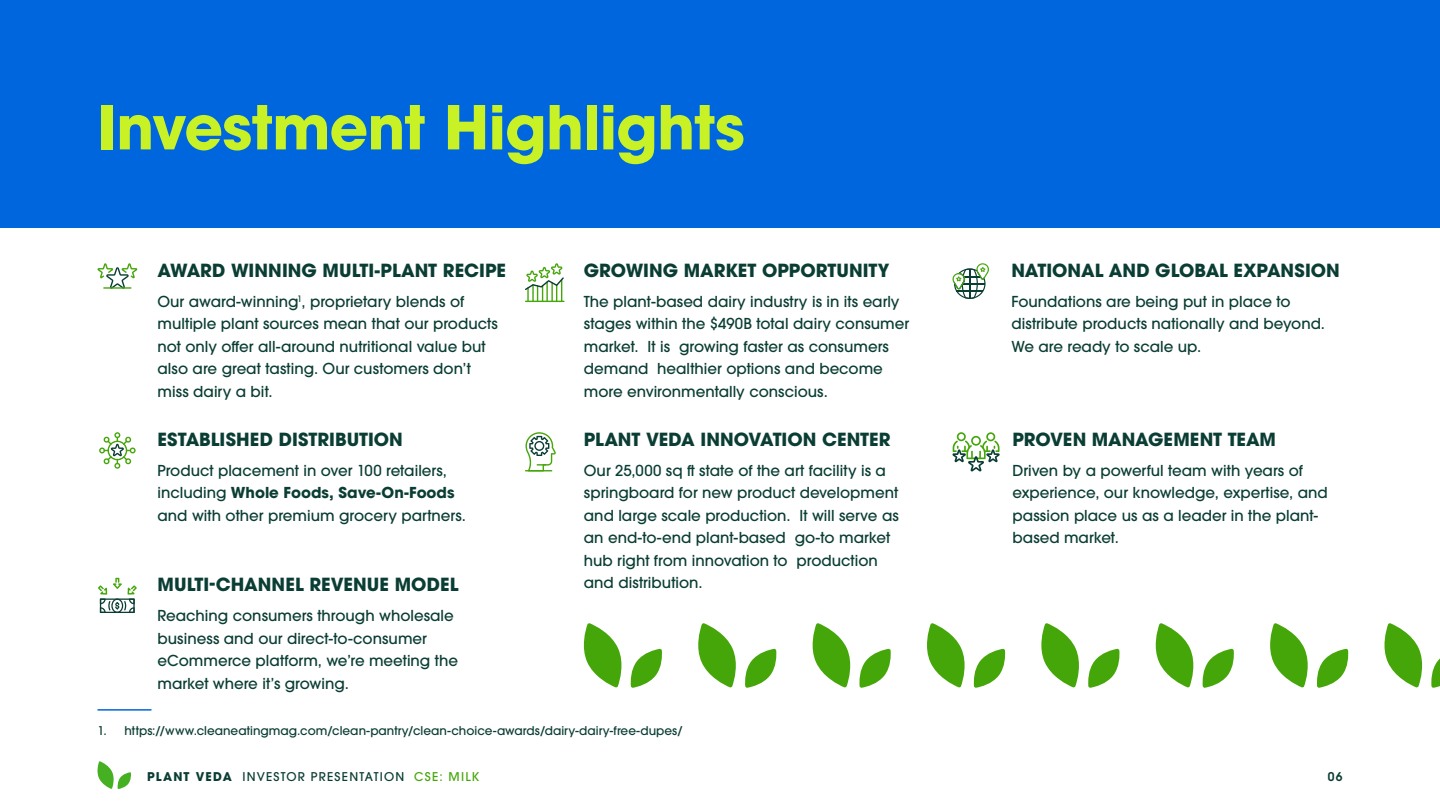
<style>
.page{position:relative;width:1440px;height:810px;background:#fff}
.page>*{position:absolute;margin:0;border:0;box-sizing:border-box;transform-origin:0 0}
.Heading_1{font:700 60px "ITC Avant Garde Pro";letter-spacing:-.01em;color:#c9f226}
.Heading_3{font:700 18px "ITC Avant Garde Pro";color:#0a3d33}
.Basic_S{font:500 15px/22.5px "ITC Avant Garde Pro";color:#0a3d33}
.t1{font:500 12px "ITC Avant Garde Pro";letter-spacing:.005em;color:#0a3d33}
.t2{font:500 12px "ITC Avant Garde Pro";letter-spacing:.1em;color:#0a3d33}
.t3{font:600 12px "ITC Avant Garde Pro";color:#0a3d33}
.s1{font-weight:700}
.s2{color:#45a60a}
</style>
<div class="page">
<div style="left:0;top:0;width:1440px;height:228px;background:#0066de"></div>
<svg style="left:97px;top:263px;width:40px;height:24px"></svg>
<hr style="left:103px;top:287px;width:29px;height:2px;background:#45a60a">
<svg style="left:99px;top:432px;width:37px;height:37px"></svg>
<svg style="left:98px;top:578px;width:39px;height:35px"></svg>
<svg style="left:525px;top:432px;width:31px;height:39px"></svg>
<svg style="left:952px;top:263px;width:37px;height:36px"></svg>
<svg style="left:952px;top:432px;width:48px;height:40px"></svg>
<hr style="left:525px;top:301px;width:40px;height:1px;background:#45a60a">
<svg style="left:525px;top:263px;width:39px;height:39px"></svg>
<hr style="left:98px;top:709px;width:54px;height:2px;background:#0066de">
<svg style="left:97px;top:761px;width:34px;height:28px"></svg>
<svg style="left:698px;top:623px;width:38px;height:65px"></svg>
<svg style="left:745px;top:649px;width:32px;height:39px"></svg>
<svg style="left:583px;top:623px;width:79px;height:65px"></svg>
<svg style="left:812px;top:623px;width:39px;height:65px"></svg>
<svg style="left:859px;top:649px;width:32px;height:39px"></svg>
<svg style="left:927px;top:623px;width:38px;height:65px"></svg>
<svg style="left:974px;top:649px;width:31px;height:39px"></svg>
<svg style="left:1041px;top:623px;width:38px;height:65px"></svg>
<svg style="left:1088px;top:649px;width:32px;height:39px"></svg>
<svg style="left:1155px;top:623px;width:79px;height:65px"></svg>
<svg style="left:1270px;top:623px;width:38px;height:65px"></svg>
<svg style="left:1317px;top:649px;width:32px;height:39px"></svg>
<svg style="left:1384px;top:623px;width:39px;height:65px"></svg>
<svg style="left:1431px;top:658px;width:9px;height:30px"></svg>
<p class="Heading_1" style="left:98px;top:87px;width:649px">Investment Highlights</p>
<p class="Heading_3" style="left:158px;top:258px;width:350px">AWARD WINNING MULTI-PLANT RECIPE</p>
<p class="Basic_S" style="left:158px;top:290px;width:342px">Our award-winning<sup>1</sup>, proprietary blends of multiple plant sources mean that our products not only offer all-around nutritional value but also are great tasting. Our customers don’t miss dairy a bit.</p>
<p class="Heading_3" style="left:158px;top:427px;width:247px">ESTABLISHED DISTRIBUTION</p>
<p class="Basic_S" style="left:158px;top:459px;width:310px">Product placement in over 100 retailers, including <span class="s1">Whole Foods, Save-On-Foods </span>and with other premium grocery partners.</p>
<p class="Heading_3" style="left:158px;top:572px;width:302px">MULTI-CHANNEL REVENUE MODEL</p>
<p class="Basic_S" style="left:158px;top:604px;width:302px">Reaching consumers through wholesale business and our direct-to-consumer eCommerce platform, we’re meeting the market where it’s growing.</p>
<p class="Heading_3" style="left:584px;top:258px;width:307px">GROWING MARKET OPPORTUNITY</p>
<p class="Basic_S" style="left:584px;top:290px;width:327px">The plant-based dairy industry is in its early stages within the $490B total dairy consumer market. It is growing faster as consumers demand healthier options and become more environmentally conscious.</p>
<p class="Heading_3" style="left:584px;top:427px;width:308px">PLANT VEDA INNOVATION CENTER</p>
<p class="Basic_S" style="left:584px;top:459px;width:317px">Our 25,000 sq ft state of the art facility is a springboard for new product development and large scale production. It will serve as an end-to-end plant-based go-to market hub right from innovation to production and distribution.</p>
<p class="Heading_3" style="left:1011px;top:258px;width:330px">NATIONAL AND GLOBAL EXPANSION</p>
<p class="Basic_S" style="left:1011px;top:290px;width:315px">Foundations are being put in place to distribute products nationally and beyond.<br>We are ready to scale up.</p>
<p class="Heading_3" style="left:1012px;top:427px;width:265px">PROVEN MANAGEMENT TEAM</p>
<p class="Basic_S" style="left:1012px;top:459px;width:317px">Driven by a powerful team with years of experience, our knowledge, expertise, and passion place us as a leader in the plant&shy;based market.</p>
<p class="t1" style="left:98px;top:723px;width:587px">1. https://www.cleaneatingmag.com/clean-pantry/clean-choice-awards/dairy-dairy-free-dupes/</p>
<p class="t2" style="left:147px;top:769px;width:334px"><span class="s1">PLANT VEDA</span> INVESTOR PRESENTATION <span class="s2">CSE: MILK</span></p>
<p class="t3" style="left:1328px;top:769px;width:16px">06</p>
</div>
